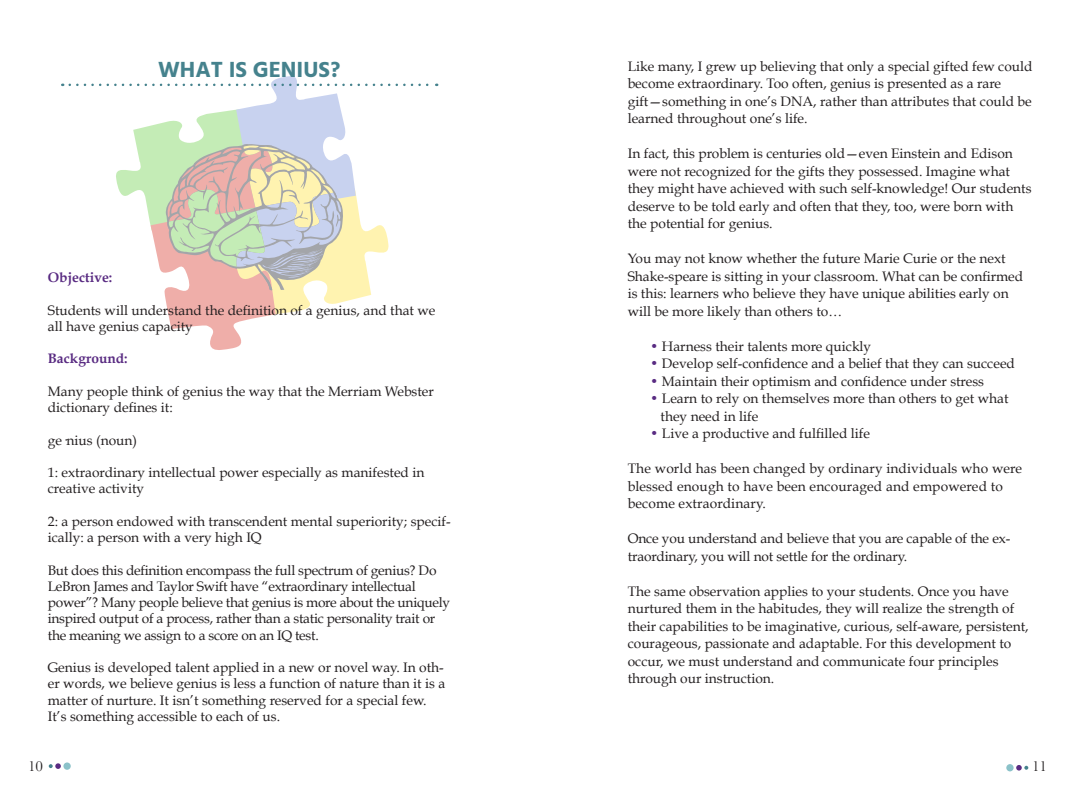
<style>
.page{position:relative;width:1080px;height:810px;background:#fff}
.page>*{position:absolute;margin:0;border:0;box-sizing:border-box;transform-origin:0 0}
.t1{font:700 22.5px "Hind";color:#45828d}
.t2{font:15px "Baskerville";color:#231f20}
.t3{font:13.75px/17.5px "Book Antiqua";color:#231f20}
.t4{font:13.75px/16.2px "Book Antiqua";letter-spacing:-.02em;color:#231f20}
.t5{font:700 13.75px "Book Antiqua";color:#592b82}
.s1{color:#592b82}
</style>
<div class="page">
<svg style="left:1016px;top:765px;width:12px;height:6px"></svg>
<div style="left:1006px;top:764px;width:8px;height:7px;background:#8bc2c9;border-radius:50%"></div>
<svg style="left:49px;top:763px;width:12px;height:6px"></svg>
<div style="left:63px;top:762px;width:8px;height:8px;background:#8bc2c9;border-radius:50%"></div>
<svg style="left:70px;top:76px;width:367px;height:274px"></svg>
<h1 class="t1" style="left:158px;top:57px;width:184px">WHAT IS GENIUS?</h1>
<p class="t5" style="left:48px;top:269px;width:66px">Objective:</p>
<p class="t3" style="left:48px;top:302px;width:389px;line-height:16.2px">Students will understand the definition of a genius, and that we all have genius capacity</p>
<p class="t5" style="left:48px;top:351px;width:81px">Background:</p>
<p class="t3" style="left:48px;top:383px;width:388px;line-height:16.2px">Many people think of genius the way that the Merriam Webster dictionary defines it:</p>
<p class="t3" style="left:48px;top:431px;width:91px">ge·nius (noun)</p>
<p class="t3" style="left:48px;top:464px;width:378px;line-height:16.2px">1: extraordinary intellectual power especially as manifested in creative activity</p>
<p class="t3" style="left:48px;top:513px;width:404px;line-height:16.2px">2: a person endowed with transcendent mental superiority; specif&shy;ically: a person with a very high IQ</p>
<p class="t4" style="left:48px;top:562px;width:404px">But does this definition encompass the full spectrum of genius? Do LeBron James and Taylor Swift have “extraordinary intellectual power”? Many people believe that genius is more about the uniquely inspired output of a process, rather than a static personality trait or the meaning we assign to a score on an IQ test.</p>
<p class="t3" style="left:48px;top:659px;width:399px;line-height:16.2px">Genius is developed talent applied in a new or novel way. In oth&shy;er words, we believe genius is less a function of nature than it is a matter of nurture. It isn’t something reserved for a special few.<br>It’s something accessible to each of us.</p>
<p class="t3" style="left:628px;top:57px;width:406px">Like many, I grew up believing that only a special gifted few could become extraordinary. Too often, genius is presented as a rare gift—something in one’s DNA, rather than attributes that could be learned throughout one’s life.</p>
<p class="t3" style="left:628px;top:145px;width:405px">In fact, this problem is centuries old—even Einstein and Edison were not recognized for the gifts they possessed. Imagine what they might have achieved with such self-knowledge! Our students deserve to be told early and often that they, too, were born with the potential for genius.</p>
<p class="t3" style="left:628px;top:250px;width:397px">You may not know whether the future Marie Curie or the next Shake-speare is sitting in your classroom. What can be confirmed is this: learners who believe they have unique abilities early on will be more likely than others to…</p>
<p class="t3" style="left:650px;top:337px;width:223px"><span class="s1">•</span> Harness their talents more quickly</p>
<p class="t3" style="left:650px;top:355px;width:366px"><span class="s1">•</span> Develop self-confidence and a belief that they can succeed</p>
<p class="t3" style="left:650px;top:372px;width:335px"><span class="s1">•</span> Maintain their optimism and confidence under stress</p>
<p class="t3" style="left:661px;top:390px;width:350px;text-indent:-10px"><span class="s1">•</span> Learn to rely on themselves more than others to get what they need in life</p>
<p class="t3" style="left:650px;top:425px;width:221px"><span class="s1">•</span> Live a productive and fulfilled life</p>
<p class="t3" style="left:628px;top:460px;width:396px">The world has been changed by ordinary individuals who were blessed enough to have been encouraged and empowered to become extraordinary.</p>
<p class="t3" style="left:628px;top:530px;width:384px">Once you understand and believe that you are capable of the ex&shy;traordinary, you will not settle for the ordinary.</p>
<p class="t3" style="left:628px;top:582px;width:403px">The same observation applies to your students. Once you have nurtured them in the habitudes, they will realize the strength of their capabilities to be imaginative, curious, self-aware, persistent, courageous, passionate and adaptable. For this development to occur, we must understand and communicate four principles through our instruction.</p>
<p class="t2" style="left:28px;top:757px;width:16px">10</p>
<p class="t2" style="left:1032px;top:757px;width:16px">11</p>
</div>
